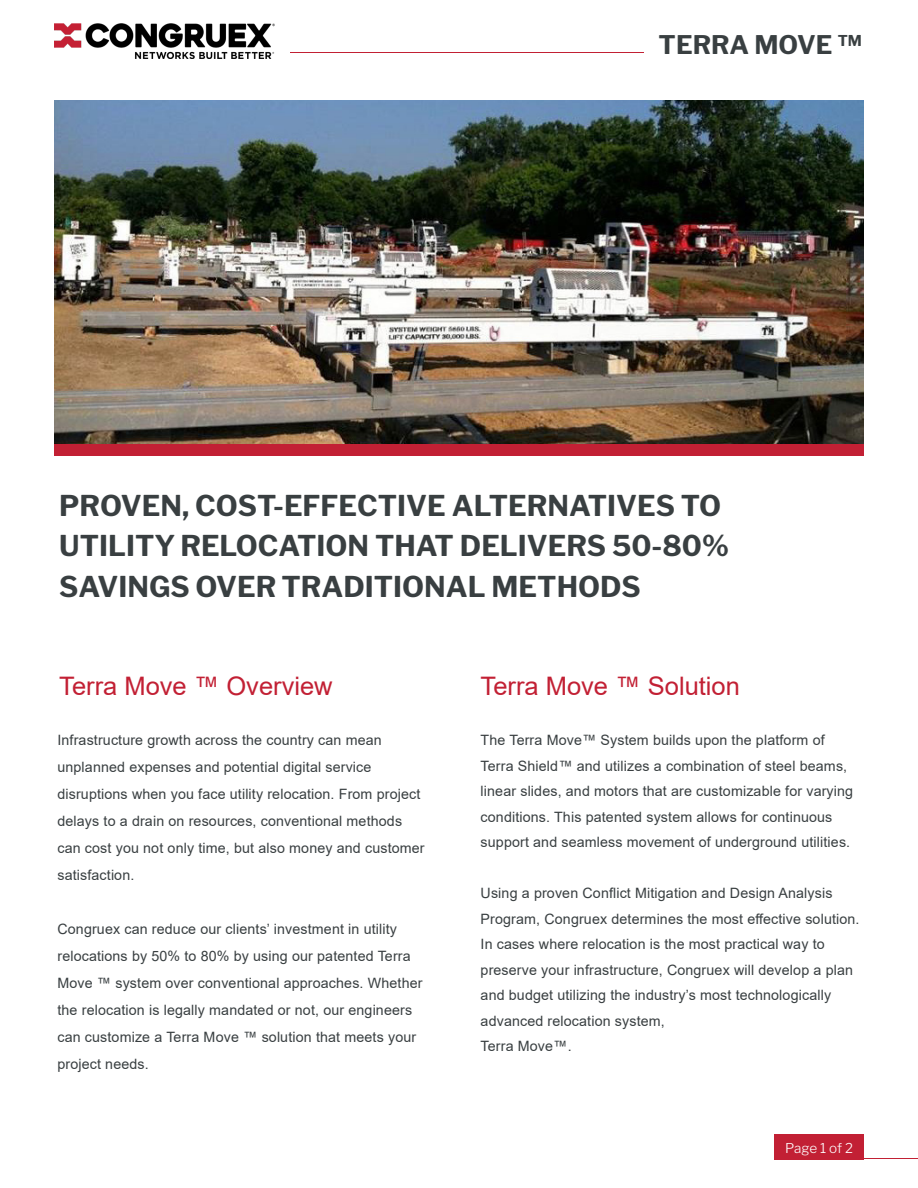
<style>
.page{position:relative;width:918px;height:1188px;background:#fff}
.page>*{position:absolute;margin:0;border:0;box-sizing:border-box;transform-origin:0 0}
.Heading_1_-_Align_Left{font:700 28.5px/40.5px "Libre Franklin";color:#393f41}
.Paragraph_Style_2{font:25.5px "Arial";color:#c22034}
.Heading_1_-_Align_Left-2{font:700 25.5px "Libre Franklin";color:#393f41}
.Subheading_2_-_Align_Left{font:14.25px/27px "Arial";letter-spacing:.01em;color:#393f41}
.t1{font:100 13.5px "Libre Franklin";letter-spacing:-.015em;color:#fff}
</style>
<div class="page">
<div style="left:54px;top:418px;width:810px;height:38px;background:#c22034"></div>
<img style="left:54px;top:100px;width:810px;height:343px">
<hr style="left:290px;top:52px;width:354px;height:1px;background:#c22034">
<img style="left:54px;top:24px;width:221px;height:34px">
<div style="left:774px;top:1134px;width:90px;height:26px;background:#c22034"></div>
<hr style="left:778px;top:1158px;width:140px;height:1px;background:#c22034">
<p class="Heading_1_-_Align_Left-2" style="left:659px;top:25px;width:205px">TERRA MOVE <sup>TM</sup></p>
<p class="Heading_1_-_Align_Left" style="left:59px;top:483px;width:671px">PROVEN, COST-EFFECTIVE ALTERNATIVES TO<br>UTILITY RELOCATION THAT DELIVERS 50-80%<br>SAVINGS OVER TRADITIONAL METHODS</p>
<p class="Paragraph_Style_2" style="left:59px;top:668px;width:275px">Terra Move ™ Overview</p>
<p class="Paragraph_Style_2" style="left:481px;top:668px;width:261px">Terra Move ™ Solution</p>
<p class="Subheading_2_-_Align_Left" style="left:57px;top:727px;width:369px">Infrastructure growth across the country can mean unplanned expenses and potential digital service disruptions when you face utility relocation. From project delays to a drain on resources, conventional methods can cost you not only time, but also money and customer satisfaction.</p>
<p class="Subheading_2_-_Align_Left" style="left:57px;top:916px;width:367px">Congruex can reduce our clients’ investment in utility relocations by 50% to 80% by using our patented Terra Move ™ system over conventional approaches. Whether the relocation is legally mandated or not, our engineers can customize a Terra Move ™ solution that meets your project needs.</p>
<p class="Subheading_2_-_Align_Left" style="left:481px;top:728px;width:374px;line-height:25.5px">The Terra Move™ System builds upon the platform of Terra Shield™ and utilizes a combination of steel beams, linear slides, and motors that are customizable for varying conditions. This patented system allows for continuous support and seamless movement of underground utilities.</p>
<p class="Subheading_2_-_Align_Left" style="left:481px;top:881px;width:380px;line-height:25.5px">Using a proven Conflict Mitigation and Design Analysis Program, Congruex determines the most effective solution.<br>In cases where relocation is the most practical way to preserve your infrastructure, Congruex will develop a plan and budget utilizing the industry’s most technologically advanced relocation system,</p>
<p class="Subheading_2_-_Align_Left" style="left:481px;top:1033px;width:93px">Terra Move™.</p>
<p class="t1" style="left:785px;top:1138px;width:69px">Page 1 of 2</p>
</div>
